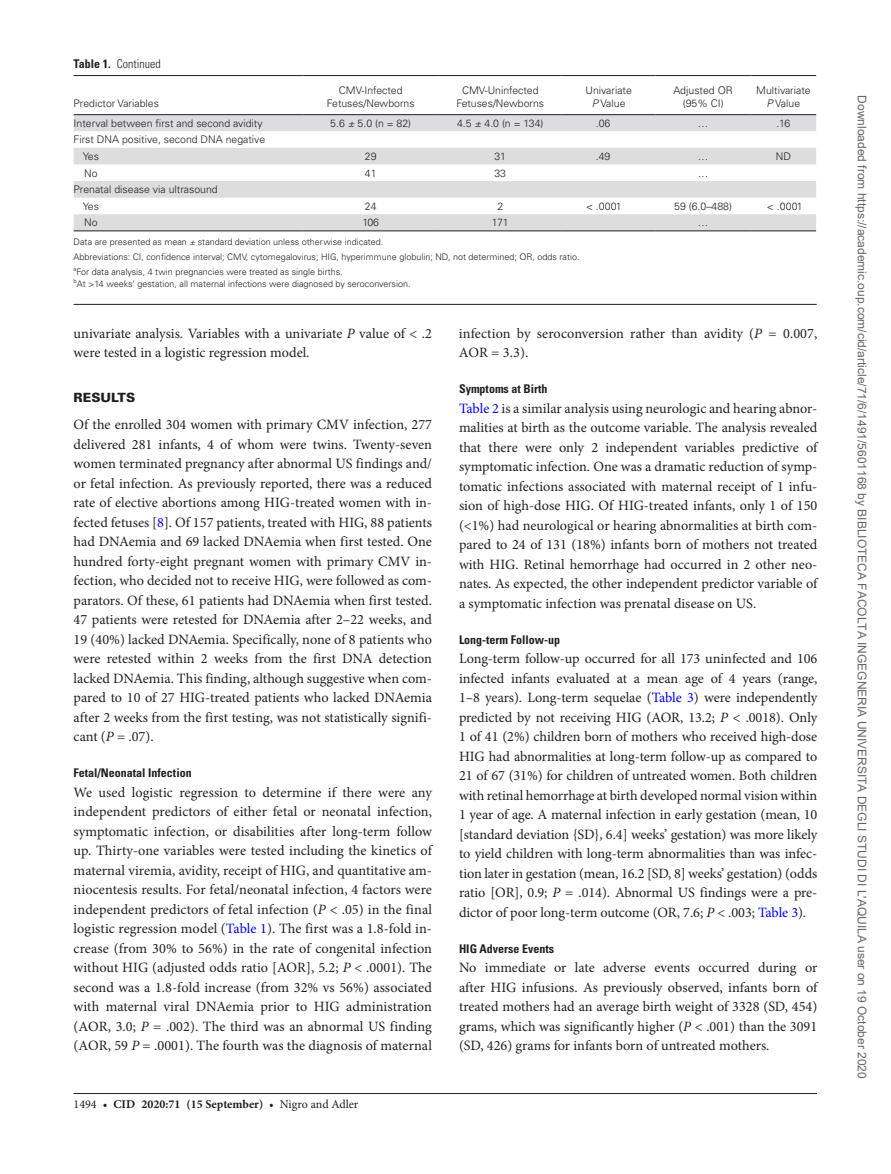
<style>
.page{position:relative;width:891px;height:1174px;background:#fff}
.page>*{position:absolute;margin:0;border:0;box-sizing:border-box;transform-origin:0 0}
.t1{font:14.25px/19.5px "Minion Pro";color:#231f20;text-align:justify}
.t2{font:900 12.75px "Univers LT Std";color:#231f20}
.t3{font:12px "Arial";color:#666}
.t4{font:700 condensed 12px "Univers LT Std";color:#231f20}
.t5{font:700 12px "Minion Pro";color:#231f20}
.t6{font:300 condensed 12px "Univers LT Std";color:#231f20}
.t7{font:300 10.5px/13.5px "Univers LT Std";color:#231f20;text-align:center}
.t8{font:300 9px/15px "Univers LT Std";color:#231f20}
.t9{font:300 6px "Univers LT Std";color:#231f20}
.s1{font-weight:700}
.s2{font-style:italic}
.s3{color:#00f}
.s4{font-weight:400}
</style>
<div class="page">
<hr style="left:74px;top:1093px;width:743px;height:1px;background:#231f20">
<hr style="left:74px;top:304px;width:743px;height:1px;background:#231f20">
<svg style="left:74px;top:115px;width:742px;height:115px;fill:#dcdddf"></svg>
<hr style="left:74px;top:75px;width:229px;height:1px;background:#231f20">
<hr style="left:74px;top:114px;width:229px;height:1px;background:#231f20">
<hr style="left:303px;top:75px;width:136px;height:1px;background:#231f20">
<hr style="left:303px;top:114px;width:136px;height:1px;background:#231f20">
<hr style="left:439px;top:75px;width:123px;height:1px;background:#231f20">
<hr style="left:439px;top:114px;width:123px;height:1px;background:#231f20">
<hr style="left:562px;top:75px;width:94px;height:1px;background:#231f20">
<hr style="left:562px;top:114px;width:94px;height:1px;background:#231f20">
<hr style="left:656px;top:75px;width:95px;height:1px;background:#231f20">
<hr style="left:656px;top:114px;width:95px;height:1px;background:#231f20">
<hr style="left:751px;top:75px;width:65px;height:1px;background:#231f20">
<hr style="left:751px;top:114px;width:65px;height:1px;background:#231f20">
<hr style="left:74px;top:230px;width:229px;height:1px;background:#231f20">
<hr style="left:303px;top:230px;width:136px;height:1px;background:#231f20">
<hr style="left:439px;top:230px;width:123px;height:1px;background:#231f20">
<hr style="left:562px;top:230px;width:94px;height:1px;background:#231f20">
<hr style="left:656px;top:230px;width:95px;height:1px;background:#231f20">
<hr style="left:751px;top:230px;width:65px;height:1px;background:#231f20">
<p class="t6" style="left:74px;top:57px;width:89px"><span class="s1">Table 1.</span> Continued</p>
<p class="t7" style="left:74px;top:97px;width:87px">Predictor Variables</p>
<p class="t7" style="left:327px;top:83px;width:89px">CMV-Infected<br>Fetuses/Newborns</p>
<p class="t7" style="left:456px;top:83px;width:89px">CMV-Uninfected<br>Fetuses/Newborns</p>
<p class="t7" style="left:586px;top:83px;width:48px">Univariate<br><span class="s2">P</span> Value</p>
<p class="t7" style="left:674px;top:83px;width:61px">Adjusted OR (95% CI)</p>
<p class="t7" style="left:756px;top:83px;width:56px">Multivariate<br><span class="s2">P</span> Value</p>
<p class="t7" style="left:74px;top:116px;width:191px">Interval between first and second avidity</p>
<p class="t7" style="left:330px;top:116px;width:82px">5.6 <span class="s2">±</span> 5.0 (n = 82)</p>
<p class="t7" style="left:457px;top:116px;width:88px">4.5 <span class="s2">±</span> 4.0 (n = 134)</p>
<p class="t7" style="left:596px;top:116px;width:16px">.06</p>
<p class="t7" style="left:698px;top:116px;width:12px">…</p>
<p class="t7" style="left:776px;top:116px;width:16px">.16</p>
<p class="t7" style="left:83px;top:131px;width:184px;line-height:16.6px;text-align:left;text-indent:-9px">First DNA positive, second DNA negative<br>Yes</p>
<p class="t7" style="left:365px;top:149px;width:13px">29</p>
<p class="t7" style="left:494px;top:149px;width:13px">31</p>
<p class="t7" style="left:596px;top:149px;width:16px">.49</p>
<p class="t7" style="left:698px;top:149px;width:12px">…</p>
<p class="t7" style="left:776px;top:149px;width:17px">ND</p>
<p class="t7" style="left:84px;top:166px;width:15px">No</p>
<p class="t7" style="left:365px;top:166px;width:13px">41</p>
<p class="t7" style="left:494px;top:166px;width:13px">33</p>
<p class="t7" style="left:698px;top:166px;width:12px">…</p>
<p class="t7" style="left:83px;top:181px;width:136px;line-height:16.6px;text-align:left;text-indent:-9px">Prenatal disease via ultrasound<br>Yes</p>
<p class="t7" style="left:365px;top:199px;width:13px">24</p>
<p class="t7" style="left:497px;top:199px;width:7px">2</p>
<p class="t7" style="left:586px;top:199px;width:37px">&lt; .0001</p>
<p class="t7" style="left:674px;top:199px;width:59px">59 (6.0–488)</p>
<p class="t7" style="left:767px;top:199px;width:37px">&lt; .0001</p>
<p class="t7" style="left:84px;top:216px;width:15px">No</p>
<p class="t7" style="left:362px;top:216px;width:18px">106</p>
<p class="t7" style="left:492px;top:216px;width:18px">171</p>
<p class="t7" style="left:698px;top:216px;width:12px">…</p>
<p class="t8" style="left:74px;top:234px;width:507px">Data are presented as mean <span class="s2">±</span> standard deviation unless otherwise indicated.<br>Abbreviations: CI, confidence interval; CMV, cytomegalovirus; HIG, hyperimmune globulin; ND, not determined; OR, odds ratio.</p>
<p class="t9" style="left:74px;top:265px;width:4px">a</p>
<p class="t8" style="left:77px;top:264px;width:268px">For data analysis, 4 twin pregnancies were treated as single births.</p>
<p class="t9" style="left:74px;top:277px;width:5px">b</p>
<p class="t8" style="left:77px;top:276px;width:335px">At &gt;14 weeks’ gestation, all maternal infections were diagnosed by seroconversion.</p>
<p class="t1" style="left:74px;top:323px;width:360px">univariate analysis. Variables with a univariate <span class="s2">P</span> value of &lt; .2 were tested in a logistic regression model.</p>
<p class="t2" style="left:74px;top:390px;width:63px">RESULTS</p>
<p class="t1" style="left:74px;top:415px;width:360px">Of the enrolled 304 women with primary CMV infection, 277 delivered 281 infants, 4 of whom were twins. Twenty-seven women terminated pregnancy after abnormal US findings and/ or fetal infection. As previously reported, there was a reduced rate of elective abortions among HIG-treated women with in&shy;fected fetuses [<span class="s3">8</span>]. Of 157 patients, treated with HIG, 88 patients had DNAemia and 69 lacked DNAemia when first tested. One hundred forty-eight pregnant women with primary CMV in&shy;fection, who decided not to receive HIG, were followed as com&shy;parators. Of these, 61 patients had DNAemia when first tested.<br>47 patients were retested for DNAemia after 2–22 weeks, and 19 (40%) lacked DNAemia. Specifically, none of 8 patients who were retested within 2 weeks from the first DNA detection lacked DNAemia. This finding, although suggestive when com&shy;pared to 10 of 27 HIG-treated patients who lacked DNAemia after 2 weeks from the first testing, was not statistically signifi&shy;cant (<span class="s2">P</span> = .07).</p>
<p class="t4" style="left:74px;top:765px;width:120px">Fetal/Neonatal Infection</p>
<p class="t1" style="left:74px;top:782px;width:360px">We used logistic regression to determine if there were any independent predictors of either fetal or neonatal infection, symptomatic infection, or disabilities after long-term follow up. Thirty-one variables were tested including the kinetics of maternal viremia, avidity, receipt of HIG, and quantitative am&shy;niocentesis results. For fetal/neonatal infection, 4 factors were independent predictors of fetal infection (<span class="s2">P</span> &lt; .05) in the final logistic regression model (<span class="s3">Table 1</span>). The first was a 1.8-fold in&shy;crease (from 30% to 56%) in the rate of congenital infection without HIG (adjusted odds ratio [AOR], 5.2; <span class="s2">P</span> &lt; .0001). The second was a 1.8-fold increase (from 32% vs 56%) associated with maternal viral DNAemia prior to HIG administration (AOR, 3.0; <span class="s2">P</span> = .002). The third was an abnormal US finding (AOR, 59 <span class="s2">P</span> = .0001). The fourth was the diagnosis of maternal</p>
<p class="t5" style="left:74px;top:1095px;width:286px"><span class="s4">1494 •</span> cid 2020:71 (15 September) <span class="s4">• Nigro and Adler</span></p>
<p class="t1" style="left:459px;top:323px;width:360px">infection by seroconversion rather than avidity (<span class="s2">P</span> = 0.007,<br>AOR = 3.3).</p>
<p class="t4" style="left:459px;top:381px;width:90px">Symptoms at Birth</p>
<p class="t1" style="left:459px;top:398px;width:360px"><span class="s3">Table 2</span> is a similar analysis using neurologic and hearing abnor&shy;malities at birth as the outcome variable. The analysis revealed that there were only 2 independent variables predictive of symptomatic infection. One was a dramatic reduction of symp&shy;tomatic infections associated with maternal receipt of 1 infu&shy;sion of high-dose HIG. Of HIG-treated infants, only 1 of 150 (&lt;1%) had neurological or hearing abnormalities at birth com&shy;pared to 24 of 131 (18%) infants born of mothers not treated with HIG. Retinal hemorrhage had occurred in 2 other neo&shy;nates. As expected, the other independent predictor variable of a symptomatic infection was prenatal disease on US.</p>
<p class="t4" style="left:459px;top:632px;width:103px">Long-term Follow-up</p>
<p class="t1" style="left:459px;top:649px;width:360px">Long-term follow-up occurred for all 173 uninfected and 106 infected infants evaluated at a mean age of 4 years (range, 1–8 years). Long-term sequelae (<span class="s3">Table 3</span>) were independently predicted by not receiving HIG (AOR, 13.2; <span class="s2">P</span> &lt; .0018). Only 1 of 41 (2%) children born of mothers who received high-dose HIG had abnormalities at long-term follow-up as compared to 21 of 67 (31%) for children of untreated women. Both children with retinal hemorrhage at birth developed normal vision within 1 year of age. A maternal infection in early gestation (mean, 10 [standard deviation {SD}, 6.4] weeks’ gestation) was more likely to yield children with long-term abnormalities than was infec&shy;tion later in gestation (mean, 16.2 [SD, 8] weeks’ gestation) (odds ratio [OR], 0.9; <span class="s2">P</span> = .014). Abnormal US findings were a pre&shy;dictor of poor long-term outcome (OR, 7.6; <span class="s2">P</span> &lt; .003; <span class="s3">Table 3</span>).</p>
<p class="t4" style="left:459px;top:941px;width:97px">HIG Adverse Events</p>
<p class="t1" style="left:459px;top:958px;width:360px">No immediate or late adverse events occurred during or after HIG infusions. As previously observed, infants born of treated mothers had an average birth weight of 3328 (SD, 454) grams, which was significantly higher (<span class="s2">P</span> &lt; .001) than the 3091 (SD, 426) grams for infants born of untreated mothers.</p>
<p class="t3" style="left:866px;top:95px;width:985px;rotate:90deg">Downloaded from https://academic.oup.com/cid/article/71/6/1491/5601168 by BIBLIOTECA FACOLTA INGEGNERIA UNIVERSITA DEGLI STUDI DI L'AQUILA user on 19 October 2020</p>
</div>
